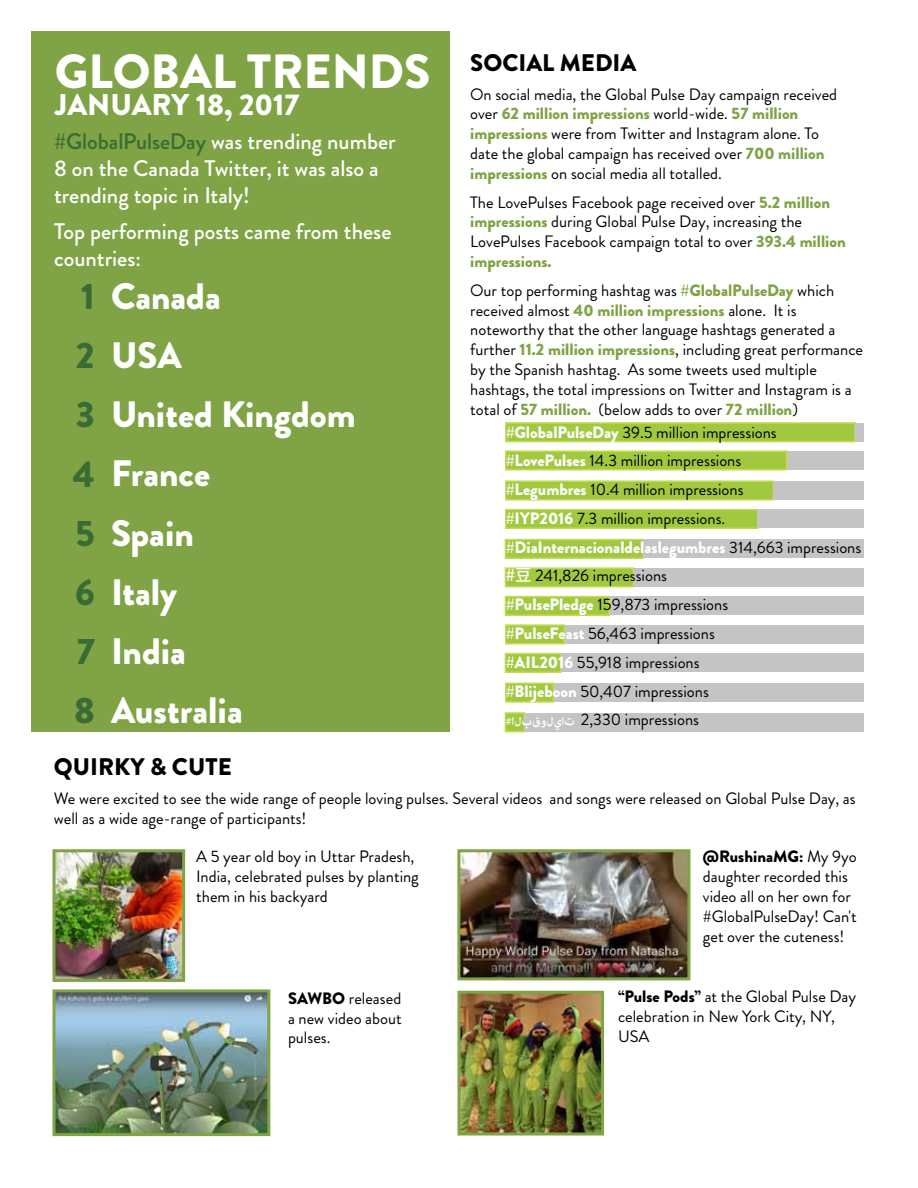
<style>
.page{position:relative;width:918px;height:1188px;background:#fff}
.page>*{position:absolute;margin:0;border:0;box-sizing:border-box;transform-origin:0 0}
.t1{font:900 48px "Brandon Grotesque";color:#fff}
.t2{font:900 36.75px/59.1px "Brandon Grotesque";color:#fff}
.t3{font:900 30px "Brandon Grotesque";color:#fff}
.t4{font:900 24px "Brandon Grotesque";color:#000}
.t5{font:500 22.5px/27px "Brandon Grotesque";color:#fff}
.t6{font:16.5px/19.8px "Brandon Grotesque";color:#000}
.s1{color:#396c34}
.s2{font-weight:900;color:#7fa345}
.s3{font-weight:900;color:#fff}
.s4{font-family:"Source Han Sans TW";font-weight:500;color:#fff}
.s5{font-family:"Adobe Arabic";font-weight:700;color:#fff}
.s6{font-weight:900}
</style>
<div class="page">
<img style="left:462px;top:995px;width:138px;height:137px">
<div style="left:458px;top:991px;width:146px;height:145px;border:3px solid #7fa345"></div>
<img style="left:56px;top:853px;width:125px;height:125px">
<div style="left:52px;top:849px;width:133px;height:133px;border:3px solid #7fa345"></div>
<div style="left:787px;top:451px;width:77px;height:19px;background:#c4c4c4"></div>
<div style="left:505px;top:712px;width:20px;height:20px;background:#a1c940;border:2px solid #c4da4f"></div>
<div style="left:505px;top:683px;width:49px;height:20px;background:#a1c940;border:2px solid #c4da4f"></div>
<div style="left:505px;top:653px;width:57px;height:20px;background:#a1c940;border:2px solid #c4da4f"></div>
<div style="left:505px;top:624px;width:60px;height:20px;background:#a1c940;border:2px solid #c4da4f"></div>
<div style="left:505px;top:596px;width:105px;height:20px;background:#a1c940;border:2px solid #c4da4f"></div>
<div style="left:505px;top:567px;width:129px;height:20px;background:#a1c940;border:2px solid #c4da4f"></div>
<div style="left:505px;top:539px;width:139px;height:20px;background:#a1c940;border:2px solid #c4da4f"></div>
<div style="left:505px;top:509px;width:254px;height:20px;background:#a1c940;border:2px solid #c4da4f"></div>
<div style="left:505px;top:480px;width:269px;height:21px;background:#a1c940;border:2px solid #c4da4f"></div>
<div style="left:505px;top:450px;width:282px;height:21px;background:#a1c940;border:2px solid #c4da4f"></div>
<div style="left:505px;top:422px;width:351px;height:20px;background:#a1c940;border:2px solid #c4da4f"></div>
<div style="left:32px;top:32px;width:418px;height:700px;background:#7fa345"></div>
<div style="left:773px;top:481px;width:91px;height:19px;background:#c4c4c4"></div>
<div style="left:758px;top:510px;width:106px;height:18px;background:#c4c4c4"></div>
<div style="left:643px;top:540px;width:221px;height:18px;background:#c4c4c4"></div>
<div style="left:634px;top:568px;width:230px;height:19px;background:#c4c4c4"></div>
<div style="left:610px;top:597px;width:254px;height:18px;background:#c4c4c4"></div>
<div style="left:565px;top:625px;width:299px;height:19px;background:#c4c4c4"></div>
<div style="left:562px;top:654px;width:302px;height:18px;background:#c4c4c4"></div>
<div style="left:554px;top:683px;width:310px;height:19px;background:#c4c4c4"></div>
<div style="left:525px;top:713px;width:339px;height:19px;background:#c4c4c4"></div>
<div style="left:856px;top:423px;width:8px;height:19px;background:#c4c4c4"></div>
<img style="left:56px;top:993px;width:210px;height:139px">
<div style="left:52px;top:989px;width:218px;height:147px;border:3px solid #7fa345"></div>
<img style="left:461px;top:853px;width:225px;height:123px">
<div style="left:457px;top:849px;width:233px;height:131px;border:3px solid #7fa345"></div>
<h1 class="t1" style="left:55px;top:37px;width:377px">GLOBAL TRENDS</h1>
<h3 class="t3" style="left:55px;top:83px;width:246px">JANUARY 18, 2017</h3>
<h3 class="t5" style="left:54px;top:128px;width:343px"><span class="s1">#GlobalPulseDay</span> was trending number<br>8 on the Canada Twitter, it was also a trending topic in Italy!</h3>
<h3 class="t5" style="left:54px;top:218px;width:339px">Top performing posts came from these countries:</h3>
<h2 class="t2" style="left:73px;top:267px;width:284px"><span class="s1">1</span> Canada<br><span class="s1">2</span> USA<br><span class="s1">3</span> United Kingdom<br><span class="s1">4</span> France<br><span class="s1">5</span> Spain<br><span class="s1">6</span> Italy<br><span class="s1">7</span> India<br><span class="s1">8</span> Australia</h2>
<h3 class="t4" style="left:470px;top:46px;width:168px">SOCIAL MEDIA</h3>
<p class="t6" style="left:470px;top:84px;width:368px">On social media, the Global Pulse Day campaign received over <span class="s2">62 million impressions</span> world-wide. <span class="s2">57 million impressions</span> were from Twitter and Instagram alone. To date the global campaign has received over <span class="s2">700 million impressions</span> on social media all totalled.</p>
<p class="t6" style="left:470px;top:192px;width:377px">The LovePulses Facebook page received over <span class="s2">5.2 million impressions</span> during Global Pulse Day, increasing the LovePulses Facebook campaign total to over <span class="s2">393.4 million impressions.</span></p>
<p class="t6" style="left:470px;top:280px;width:394px">Our top performing hashtag was <span class="s2">#GlobalPulseDay</span> which received almost <span class="s2">40 million impressions</span> alone. It is noteworthy that the other language hashtags generated a further <span class="s2">11.2 million impressions</span>, including great performance by the Spanish hashtag. As some tweets used multiple hashtags, the total impressions on Twitter and Instagram is a total of <span class="s2">57 million.</span> (below adds to over <span class="s2">72 million</span>)</p>
<p class="t6" style="left:506px;top:418px;width:357px;line-height:28.8px"><span class="s3">#GlobalPulseDay</span> 39.5 million impressions<br><span class="s3">#LovePulses</span> 14.3 million impressions<br><span class="s3">#Legumbres</span> 10.4 million impressions<br><span class="s3">#IYP2016</span> 7.3 million impressions. <span class="s3">#DiaInternacionaldelaslegumbres</span> 314,663 impressions <span class="s4">#豆</span> 241,826 impressions<br><span class="s3">#PulsePledge</span> 159,873 impressions<br><span class="s3">#PulseFeast</span> 56,463 impressions<br><span class="s3">#AIL2016</span> 55,918 impressions<br><span class="s3">#Blijeboon</span> 50,407 impressions<br><span class="s5">بلا# تايلوق</span> 2,330 impressions</p>
<h3 class="t4" style="left:54px;top:750px;width:179px">QUIRKY &amp; CUTE</h3>
<p class="t6" style="left:54px;top:789px;width:803px">We were excited to see the wide range of people loving pulses. Several videos and songs were released on Global Pulse Day, as well as a wide age-range of participants!</p>
<p class="t6" style="left:196px;top:847px;width:224px">A 5 year old boy in Uttar Pradesh,<br>India, celebrated pulses by planting them in his backyard</p>
<p class="t6" style="left:703px;top:847px;width:156px"><span class="s6">@RushinaMG:</span> My 9yo daughter recorded this video all on her own for #GlobalPulseDay! Can't get over the cuteness!</p>
<p class="t6" style="left:288px;top:988px;width:115px;text-align:justify"><span class="s6">SAWBO</span> released a new video about pulses.</p>
<p class="t6" style="left:618px;top:987px;width:240px"><span class="s6">“Pulse Pods”</span> at the Global Pulse Day celebration in New York City, NY,<br>USA</p>
</div>
